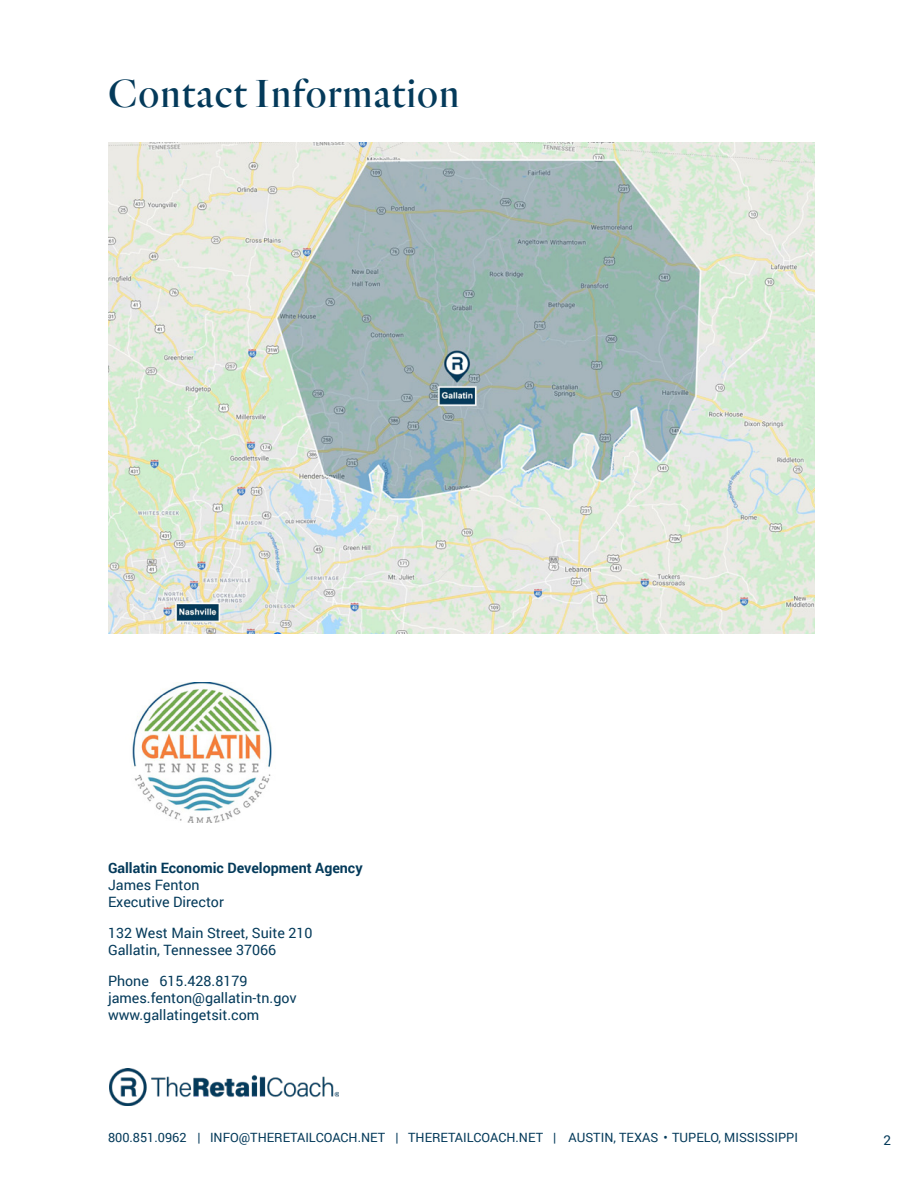
<style>
.page{position:relative;width:918px;height:1188px;background:#fff}
.page>*{position:absolute;margin:0;border:0;box-sizing:border-box;transform-origin:0 0}
.BlueTitles{font:40.5px "TRC Quarto Regular";letter-spacing:.025em;color:#043a5a}
.t1{font:14.25px/17.1px "Roboto";color:#043a5a}
.t2{font:700 14.25px "Roboto";color:#043a5a}
.t3{font:13.5px "Roboto";color:#043a5a}
.t4{font:12.75px "Roboto";color:#043a5a}
</style>
<div class="page">
<img style="left:132px;top:682px;width:140px;height:141px">
<img style="left:109px;top:142px;width:706px;height:491px">
<img style="left:110px;top:1068px;width:228px;height:38px">
<p class="BlueTitles" style="left:108px;top:69px;width:353px">Contact Information</p>
<p class="t2" style="left:108px;top:858px;width:256px">Gallatin Economic Development Agency</p>
<p class="t1" style="left:108px;top:876px;width:117px">James Fenton<br>Executive Director</p>
<p class="t1" style="left:108px;top:924px;width:206px">132 West Main Street, Suite 210</p>
<p class="t1" style="left:108px;top:941px;width:170px">Gallatin, Tennessee 37066</p>
<p class="t1" style="left:108px;top:972px;width:141px">Phone 615.428.8179</p>
<p class="t1" style="left:108px;top:989px;width:190px">james.fenton@gallatin-tn.gov</p>
<p class="t1" style="left:108px;top:1006px;width:153px">www.gallatingetsit.com</p>
<p class="t4" style="left:108px;top:1128px;width:692px">800.851.0962 | INFO@THERETAILCOACH.NET | THERETAILCOACH.NET | AUSTIN, TEXAS • TUPELO, MISSISSIPPI</p>
<p class="t3" style="left:883px;top:1131px;width:9px">2</p>
</div>
